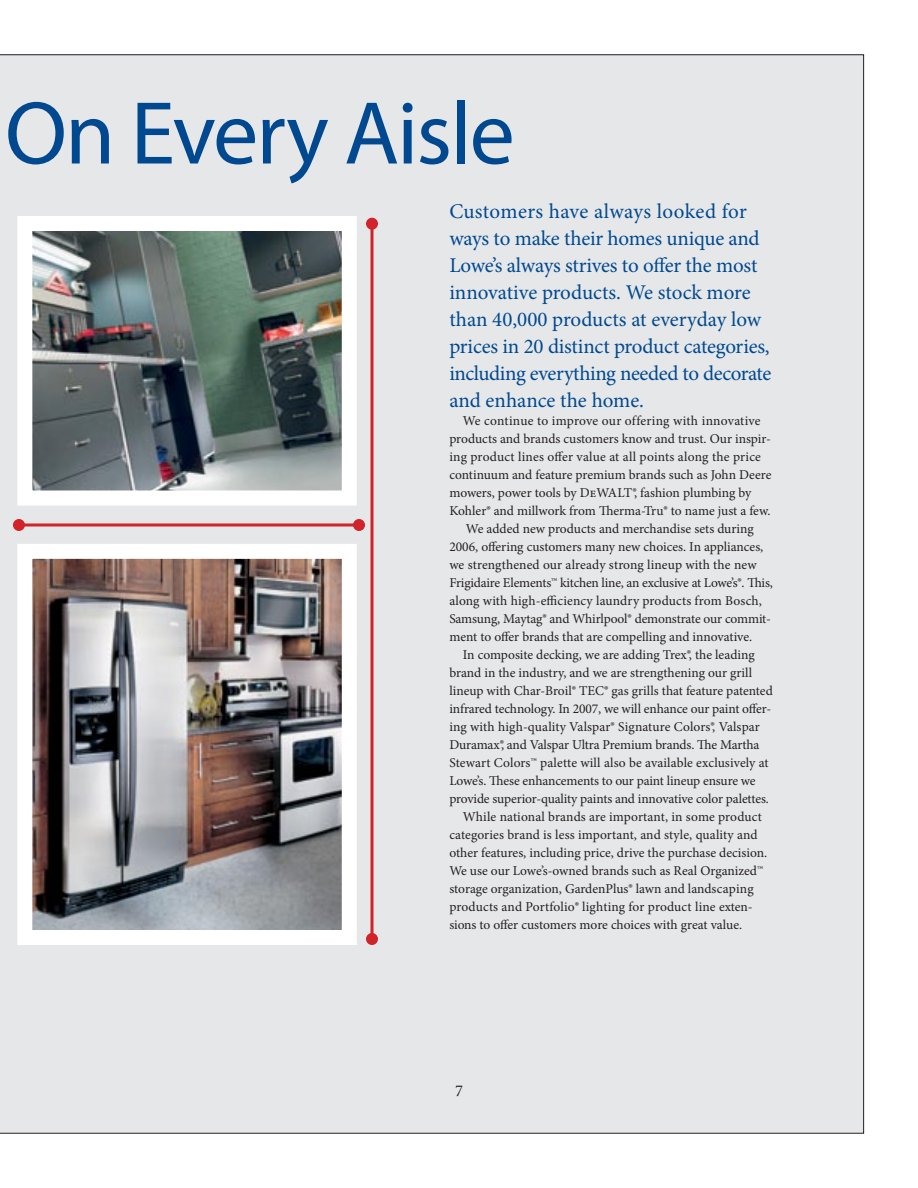
<style>
.page{position:relative;width:918px;height:1188px;background:#fff}
.page>*{position:absolute;margin:0;border:0;box-sizing:border-box;transform-origin:0 0}
.t1{font:90px "Myriad Pro";letter-spacing:-.02em;color:#004990}
.t2{font:21px/27px "Minion Pro";letter-spacing:-.01em;color:#004990}
.t3{font:13.5px "Minion Pro";color:#231f20}
.t4{font:13.5px "Minion Pro";letter-spacing:-.02em;color:#231f20}
</style>
<div class="page">
<div style="left:0;top:54px;width:864px;height:1080px;background:#e6e7e8"></div>
<svg style="left:370px;top:230px;width:4px;height:703px;background:#d65359"></svg>
<div style="left:366px;top:218px;width:12px;height:12px;background:#d2232a;border-radius:50%"></div>
<div style="left:366px;top:933px;width:12px;height:12px;background:#d2232a;border-radius:50%"></div>
<hr style="left:19px;top:524px;width:340px;height:2px;background:#d2232a">
<div style="left:13px;top:519px;width:12px;height:12px;background:#d2232a;border-radius:50%"></div>
<div style="left:353px;top:519px;width:12px;height:12px;background:#d2232a;border-radius:50%"></div>
<img style="left:33px;top:232px;width:308px;height:258px">
<img style="left:33px;top:560px;width:308px;height:369px">
<svg style="left:456px;top:1086px;width:6px;height:10px"></svg>
<h1 class="t1" style="left:5px;top:78px;width:511px">On Every Aisle</h1>
<p class="t2" style="left:449px;top:198px;width:324px">Customers have always looked for ways to make their homes unique and Lowe’s always strives to offer the most innovative products. We stock more than 40,000 products at everyday low prices in 20 distinct product categories, including everything needed to decorate and enhance the home.</p>
<p class="t3" style="left:463px;top:411px;width:299px">We continue to improve our offering with innovative</p>
<p class="t3" style="left:449px;top:429px;width:323px">products and brands customers know and trust. Our inspir-</p>
<p class="t3" style="left:449px;top:447px;width:313px">ing product lines offer value at all points along the price</p>
<p class="t3" style="left:449px;top:465px;width:324px">continuum and feature premium brands such as John Deere</p>
<p class="t3" style="left:449px;top:483px;width:303px">mowers, power tools by DeWalt®, fashion plumbing by</p>
<p class="t3" style="left:449px;top:501px;width:323px">Kohler® and millwork from Therma-Tru® to name just a few.</p>
<p class="t3" style="left:466px;top:519px;width:289px">We added new products and merchandise sets during</p>
<p class="t3" style="left:449px;top:537px;width:316px">2006, offering customers many new choices. In appliances,</p>
<p class="t3" style="left:449px;top:555px;width:309px">we strengthened our already strong lineup with the new</p>
<p class="t4" style="left:449px;top:573px;width:325px">Frigidaire Elements™ kitchen line, an exclusive at Lowe’s®. This,</p>
<p class="t3" style="left:449px;top:591px;width:314px">along with high-efficiency laundry products from Bosch,</p>
<p class="t3" style="left:449px;top:609px;width:323px">Samsung, Maytag® and Whirlpool® demonstrate our commit-</p>
<p class="t3" style="left:449px;top:627px;width:304px">ment to offer brands that are compelling and innovative.</p>
<p class="t3" style="left:463px;top:645px;width:293px">In composite decking, we are adding Trex®, the leading</p>
<p class="t3" style="left:449px;top:663px;width:304px">brand in the industry, and we are strengthening our grill</p>
<p class="t3" style="left:449px;top:681px;width:325px">lineup with Char-Broil® TEC® gas grills that feature patented</p>
<p class="t3" style="left:449px;top:699px;width:323px">infrared technology. In 2007, we will enhance our paint offer-</p>
<p class="t3" style="left:449px;top:717px;width:312px">ing with high-quality Valspar® Signature Colors®, Valspar</p>
<p class="t3" style="left:449px;top:735px;width:312px">Duramax®, and Valspar Ultra Premium brands. The Martha</p>
<p class="t3" style="left:449px;top:753px;width:321px">Stewart Colors™ palette will also be available exclusively at</p>
<p class="t3" style="left:449px;top:771px;width:308px">Lowe’s. These enhancements to our paint lineup ensure we</p>
<p class="t3" style="left:449px;top:789px;width:321px">provide superior-quality paints and innovative color palettes.</p>
<p class="t3" style="left:463px;top:807px;width:301px">While national brands are important, in some product</p>
<p class="t3" style="left:449px;top:825px;width:310px">categories brand is less important, and style, quality and</p>
<p class="t3" style="left:449px;top:843px;width:319px">other features, including price, drive the purchase decision.</p>
<p class="t3" style="left:449px;top:861px;width:315px">We use our Lowe’s-owned brands such as Real Organized™</p>
<p class="t3" style="left:449px;top:879px;width:306px">storage organization, GardenPlus® lawn and landscaping</p>
<p class="t3" style="left:449px;top:897px;width:305px">products and Portfolio® lighting for product line exten-</p>
<p class="t3" style="left:449px;top:915px;width:294px">sions to offer customers more choices with great value.</p>
</div>
